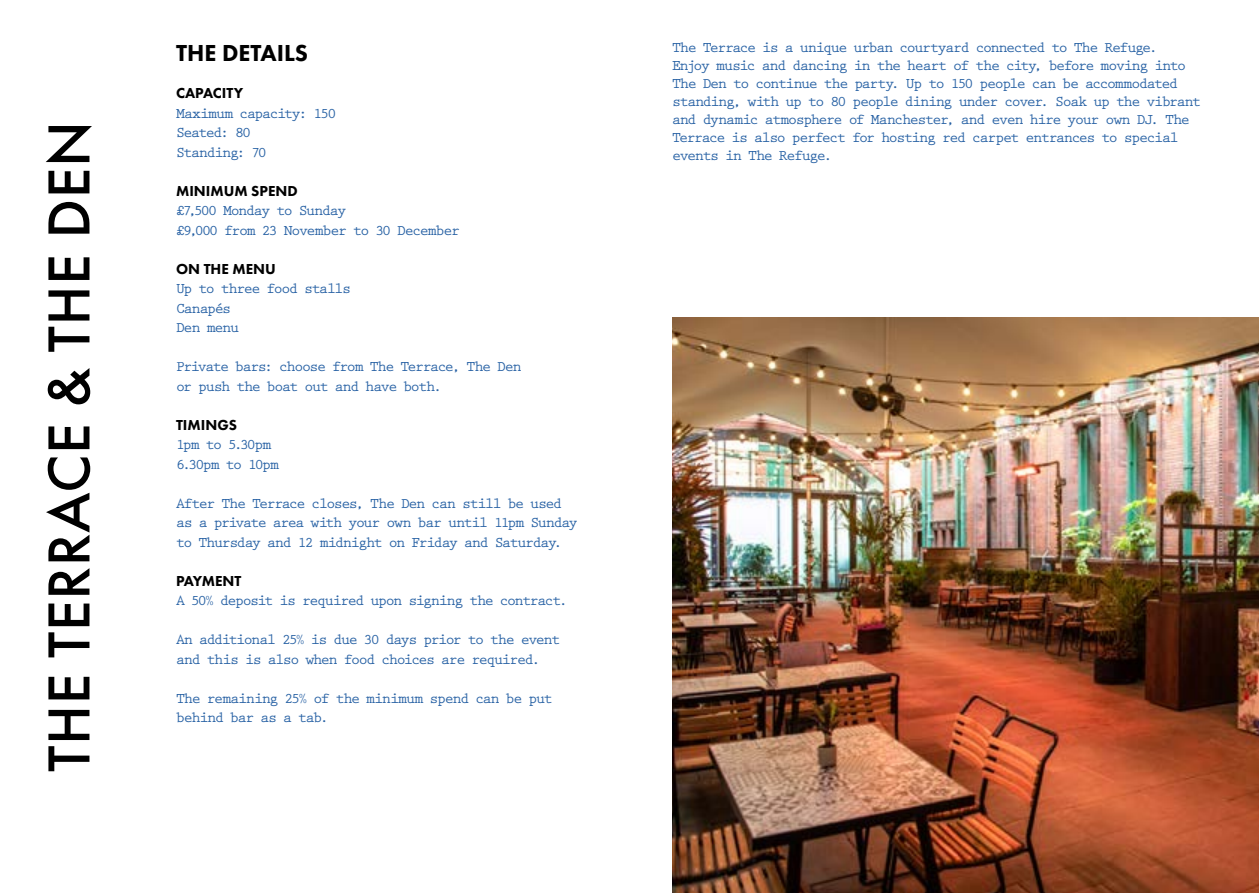
<style>
.page{position:relative;width:1259px;height:893px;background:#fff}
.page>*{position:absolute;margin:0;border:0;box-sizing:border-box;transform-origin:0 0}
.t1{font:500 61.5px "Futura PT";letter-spacing:.01em;color:#000}
.t2{font:800 24px "Futura PT";color:#000}
.t3{font:700 15px/19.5px "Prestige Elite Std";letter-spacing:-.095em;color:#2761a4}
.t4{font:800 15px "Futura PT";color:#000}
</style>
<div class="page">
<img style="left:672px;top:318px;width:587px;height:575px">
<h1 class="t1" style="left:32px;top:772px;width:652px;rotate:-90deg">THE TERRACE &amp; THE DEN</h1>
<h2 class="t2" style="left:176px;top:38px;width:134px">THE DETAILS</h2>
<p class="t4" style="left:176px;top:84px;width:69px">CAPACITY</p>
<p class="t3" style="left:176px;top:104px;width:162px">Maximum capacity: 150<br>Seated: 80<br>Standing: 70</p>
<p class="t4" style="left:176px;top:181px;width:123px">MINIMUM SPEND</p>
<p class="t3" style="left:176px;top:201px;width:286px">£7,500 Monday to Sunday<br>£9,000 from 23 November to 30 December</p>
<p class="t4" style="left:176px;top:259px;width:101px">ON THE MENU</p>
<p class="t3" style="left:176px;top:279px;width:176px">Up to three food stalls<br>Canapés<br>Den menu</p>
<p class="t3" style="left:176px;top:357px;width:347px">Private bars: choose from The Terrace, The Den or push the boat out and have both.</p>
<p class="t4" style="left:176px;top:415px;width:63px">TIMINGS</p>
<p class="t3" style="left:176px;top:435px;width:104px">1pm to 5.30pm<br>6.30pm to 10pm</p>
<p class="t3" style="left:176px;top:494px;width:403px">After The Terrace closes, The Den can still be used as a private area with your own bar until 11pm Sunday to Thursday and 12 midnight on Friday and Saturday.</p>
<p class="t4" style="left:176px;top:571px;width:67px">PAYMENT</p>
<p class="t3" style="left:176px;top:591px;width:393px">A 50% deposit is required upon signing the contract.</p>
<p class="t3" style="left:176px;top:630px;width:386px">An additional 25% is due 30 days prior to the event and this is also when food choices are required.</p>
<p class="t3" style="left:176px;top:689px;width:378px">The remaining 25% of the minimum spend can be put behind bar as a tab.</p>
<p class="t3" style="left:672px;top:39px;width:530px;line-height:18px">The Terrace is a unique urban courtyard connected to The Refuge.<br>Enjoy music and dancing in the heart of the city, before moving into The Den to continue the party. Up to 150 people can be accommodated standing, with up to 80 people dining under cover. Soak up the vibrant and dynamic atmosphere of Manchester, and even hire your own DJ. The Terrace is also perfect for hosting red carpet entrances to special events in The Refuge.</p>
</div>
